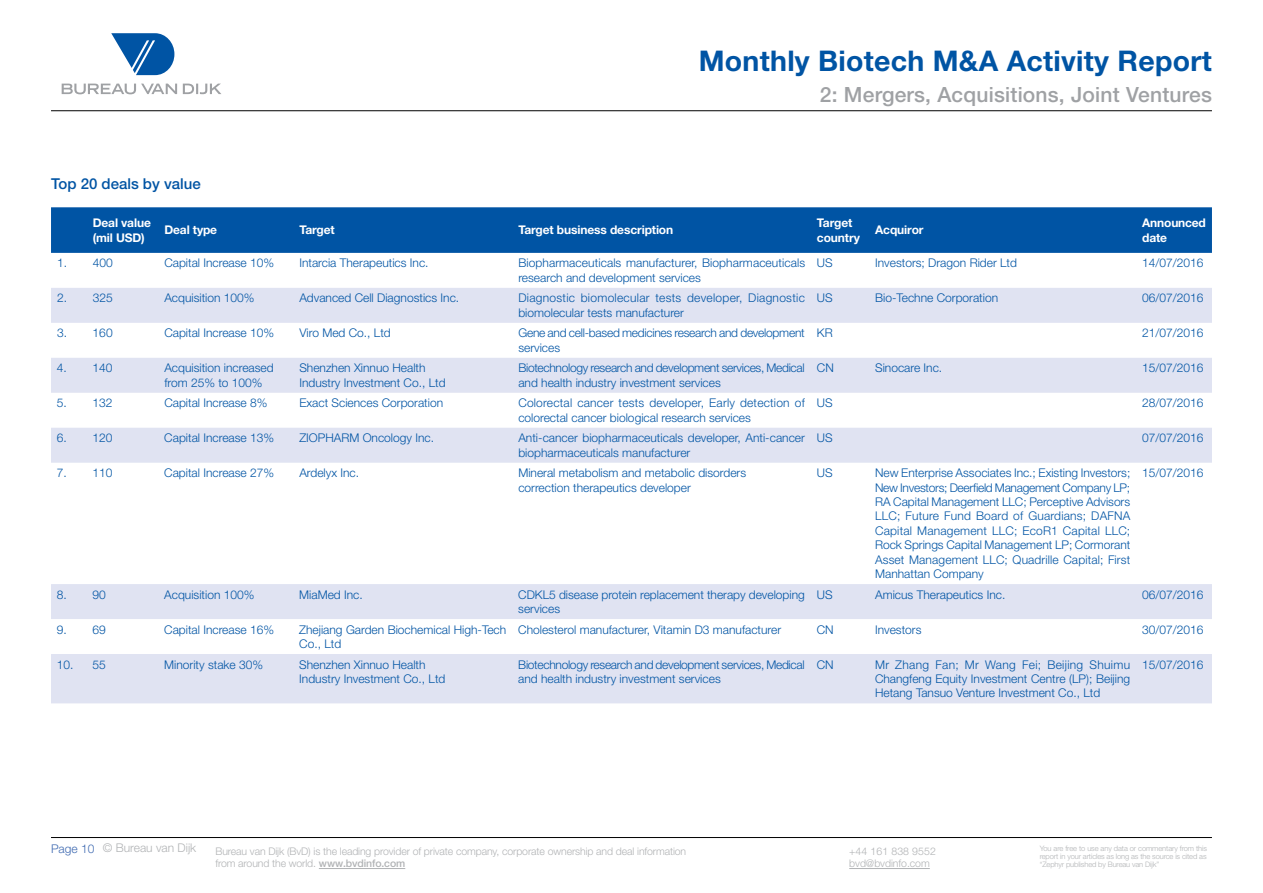
<style>
.page{position:relative;width:1263px;height:893px;background:#fff}
.page>*{position:absolute;margin:0;border:0;box-sizing:border-box;transform-origin:0 0}
.t1{font:700 28.5px "Helvetica Neue LTW1 G";letter-spacing:.01em;color:#0054a4}
.t2{font:500 21px "Helvetica Neue LTW1 G";letter-spacing:.01em;color:#9fa1a4}
.t3{font:500 15px "Helvetica Neue LTW1 G";color:#0054a4}
.t4{font:300 12px/14.4px "Helvetica Neue LT Std";color:#0054a4}
.t5{font:300 12px/14.4px "Helvetica Neue LT Std";letter-spacing:-.025em;color:#0054a4}
.t6{font:700 12px/14.4px "Helvetica Neue LTW1 G";letter-spacing:-.01em;color:#fff}
.t7{font:300 12px/14.4px "Helvetica Neue LT Std";letter-spacing:.025em;color:#0054a4}
.t8{font:300 12px/14.4px "Helvetica Neue LT Std";letter-spacing:-.02em;color:#0054a4}
.t9{font:300 12px "Helvetica Neue LT Std";color:#b1b3b5}
.t10{font:300 10.5px/12.6px "Helvetica Neue LT Std";letter-spacing:-.01em;color:#b1b3b5}
.t11{font:300 7.5px/8.2px "Helvetica Neue LT Std";letter-spacing:-.015em;color:#b1b3b5;text-align:justify}
.s1{color:#3f6ab1}
.s2{font-family:"Helvetica Neue LTW1 G";font-weight:500}
</style>
<div class="page">
<hr style="left:319px;top:868px;width:86px;height:1px;background:#b1b3b5">
<hr style="left:849px;top:868px;width:81px;height:1px;background:#b1b3b5">
<svg style="left:62px;top:84px;width:159px;height:10px"></svg>
<svg style="left:111px;top:33px;width:63px;height:42px"></svg>
<hr style="left:51px;top:110px;width:1161px;height:1px;background:#000">
<hr style="left:51px;top:837px;width:1161px;height:1px;background:#000">
<div style="left:51px;top:207px;width:1161px;height:46px;background:#0054a4"></div>
<svg style="left:51px;top:288px;width:1161px;height:415px"></svg>
<h1 class="t1" style="left:699px;top:43px;width:515px">Monthly Biotech M&amp;A Activity Report</h1>
<h2 class="t2" style="left:820px;top:82px;width:393px">2: Mergers, Acquisitions, Joint Ventures</h2>
<p class="t3" style="left:51px;top:175px;width:151px">Top 20 deals by value</p>
<p class="t6" style="left:93px;top:216px;width:60px">Deal value (mil USD)</p>
<p class="t6" style="left:164px;top:223px;width:54px">Deal type</p>
<p class="t6" style="left:299px;top:223px;width:37px">Target</p>
<p class="t6" style="left:518px;top:223px;width:156px">Target business description</p>
<p class="t6" style="left:817px;top:216px;width:45px">Target country</p>
<p class="t6" style="left:875px;top:223px;width:50px">Acquiror</p>
<p class="t6" style="left:1142px;top:216px;width:65px">Announced date</p>
<p class="t4" style="left:57px;top:256px;width:57px">1. 400</p>
<p class="t4" style="left:164px;top:256px;width:111px">Capital Increase 10%</p>
<p class="t4" style="left:299px;top:256px;width:131px">Intarcia Therapeutics Inc.</p>
<p class="t4" style="left:518px;top:256px;width:288px">Biopharmaceuticals manufacturer, Biopharmaceuticals research and development services</p>
<p class="t4" style="left:817px;top:256px;width:17px">US</p>
<p class="t4" style="left:875px;top:256px;width:143px">Investors; Dragon Rider Ltd</p>
<p class="t4" style="left:1142px;top:256px;width:63px">14/07/2016</p>
<p class="t4" style="left:57px;top:291px;width:57px">2. 325</p>
<p class="t4" style="left:164px;top:291px;width:92px">Acquisition 100%</p>
<p class="t4" style="left:299px;top:291px;width:161px">Advanced Cell Diagnostics Inc.</p>
<p class="t7" style="left:518px;top:291px;width:288px">Diagnostic biomolecular tests developer, Diagnostic biomolecular tests manufacturer</p>
<p class="t4" style="left:817px;top:291px;width:17px">US</p>
<p class="t4" style="left:875px;top:291px;width:124px">Bio-Techne Corporation</p>
<p class="t4" style="left:1142px;top:291px;width:63px">06/07/2016</p>
<p class="t4" style="left:57px;top:326px;width:57px">3. 160</p>
<p class="t4" style="left:164px;top:326px;width:111px">Capital Increase 10%</p>
<p class="t4" style="left:299px;top:326px;width:93px">Viro Med Co., Ltd</p>
<p class="t8" style="left:518px;top:326px;width:288px">Gene and cell-based medicines research and development services</p>
<p class="t4" style="left:817px;top:326px;width:17px">KR</p>
<p class="t4" style="left:1142px;top:326px;width:63px">21/07/2016</p>
<p class="t4" style="left:57px;top:361px;width:57px">4. 140</p>
<p class="t4" style="left:164px;top:361px;width:111px">Acquisition increased from 25% to 100%</p>
<p class="t4" style="left:299px;top:361px;width:148px">Shenzhen Xinnuo Health<br>Industry Investment Co., Ltd</p>
<p class="t5" style="left:518px;top:361px;width:288px">Biotechnology research and development services, Medical and health industry investment services</p>
<p class="t4" style="left:817px;top:361px;width:18px">CN</p>
<p class="t4" style="left:875px;top:361px;width:69px">Sinocare Inc.</p>
<p class="t4" style="left:1142px;top:361px;width:63px">15/07/2016</p>
<p class="t4" style="left:57px;top:396px;width:57px">5. 132</p>
<p class="t4" style="left:164px;top:396px;width:105px">Capital Increase 8%</p>
<p class="t4" style="left:299px;top:396px;width:145px">Exact Sciences Corporation</p>
<p class="t4" style="left:518px;top:396px;width:288px">Colorectal cancer tests developer, Early detection of colorectal cancer biological research services</p>
<p class="t4" style="left:817px;top:396px;width:17px">US</p>
<p class="t4" style="left:1142px;top:396px;width:63px">28/07/2016</p>
<p class="t4" style="left:57px;top:431px;width:57px">6. 120</p>
<p class="t4" style="left:164px;top:431px;width:111px">Capital Increase 13%</p>
<p class="t4" style="left:299px;top:431px;width:136px">ZIOPHARM Oncology Inc.</p>
<p class="t4" style="left:518px;top:431px;width:288px">Anti-cancer biopharmaceuticals developer, Anti-cancer biopharmaceuticals manufacturer</p>
<p class="t4" style="left:817px;top:431px;width:17px">US</p>
<p class="t4" style="left:1142px;top:431px;width:63px">07/07/2016</p>
<p class="t4" style="left:57px;top:466px;width:57px">7. 110</p>
<p class="t4" style="left:164px;top:466px;width:111px">Capital Increase 27%</p>
<p class="t4" style="left:299px;top:466px;width:61px">Ardelyx Inc.</p>
<p class="t4" style="left:518px;top:466px;width:229px">Mineral metabolism and metabolic disorders correction therapeutics developer</p>
<p class="t4" style="left:817px;top:466px;width:17px">US</p>
<p class="t4" style="left:875px;top:466px;width:257px;text-align:justify">New Enterprise Associates Inc.; Existing Investors; New Investors; Deerfield Management Company LP; RA Capital Management LLC; Perceptive Advisors LLC; Future Fund Board of Guardians; DAFNA Capital Management LLC; EcoR1 Capital LLC; Rock Springs Capital Management LP; Cormorant Asset Management LLC; Quadrille Capital; First Manhattan Company</p>
<p class="t4" style="left:1142px;top:466px;width:63px">15/07/2016</p>
<p class="t4" style="left:57px;top:587px;width:50px">8. 90</p>
<p class="t4" style="left:164px;top:587px;width:92px">Acquisition 100%</p>
<p class="t4" style="left:299px;top:587px;width:65px">MiaMed Inc.</p>
<p class="t4" style="left:518px;top:587px;width:288px">CDKL5 disease protein replacement therapy developing services</p>
<p class="t4" style="left:817px;top:587px;width:17px">US</p>
<p class="t4" style="left:875px;top:587px;width:132px">Amicus Therapeutics Inc.</p>
<p class="t4" style="left:1142px;top:587px;width:63px">06/07/2016</p>
<p class="t4" style="left:57px;top:622px;width:50px">9. 69</p>
<p class="t4" style="left:164px;top:622px;width:111px">Capital Increase 16%</p>
<p class="t4" style="left:299px;top:622px;width:208px">Zhejiang Garden Biochemical High-Tech<br>Co., Ltd</p>
<p class="t4" style="left:518px;top:622px;width:264px">Cholesterol manufacturer, Vitamin D3 manufacturer</p>
<p class="t4" style="left:817px;top:622px;width:18px">CN</p>
<p class="t4" style="left:875px;top:622px;width:48px">Investors</p>
<p class="t4" style="left:1142px;top:622px;width:63px">30/07/2016</p>
<p class="t4" style="left:57px;top:657px;width:50px">10. 55</p>
<p class="t4" style="left:164px;top:657px;width:100px">Minority stake 30%</p>
<p class="t4" style="left:299px;top:657px;width:148px">Shenzhen Xinnuo Health<br>Industry Investment Co., Ltd</p>
<p class="t5" style="left:518px;top:657px;width:288px">Biotechnology research and development services, Medical and health industry investment services</p>
<p class="t4" style="left:817px;top:657px;width:18px">CN</p>
<p class="t4" style="left:875px;top:657px;width:257px;text-align:justify">Mr Zhang Fan; Mr Wang Fei; Beijing Shuimu Changfeng Equity Investment Centre (LP); Beijing Hetang Tansuo Venture Investment Co., Ltd</p>
<p class="t4" style="left:1142px;top:657px;width:63px">15/07/2016</p>
<p class="t9" style="left:51px;top:840px;width:147px"><span class="s1">Page 10</span> © Bureau van Dijk</p>
<p class="t10" style="left:215px;top:845px;width:472px">Bureau van Dijk (BvD) is the leading provider of private company, corporate ownership and deal information from around the world. <span class="s2">www.bvdinfo.com</span></p>
<p class="t11" style="left:1040px;top:844px;width:169px">You are free to use any data or commentary from this report in your articles as long as the source is cited as “Zephyr published by Bureau van Dijk”</p>
<p class="t10" style="left:849px;top:845px;width:88px">+44 161 838 9552 bvd@bvdinfo.com</p>
</div>
